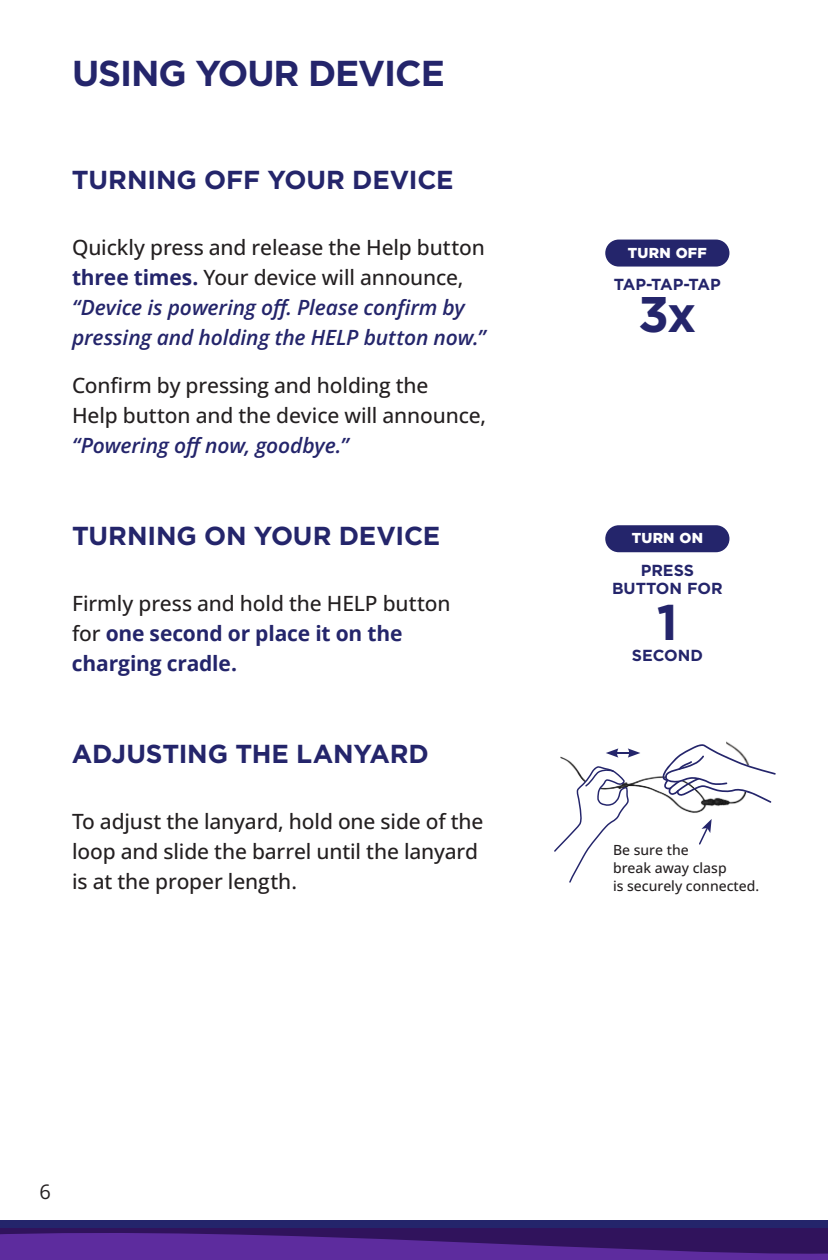
<style>
.page{position:relative;width:828px;height:1260px;background:#fff}
.page>*{position:absolute;margin:0;border:0;box-sizing:border-box;transform-origin:0 0}
.t1{font:700 50px "Gotham";color:#24256b}
.t2{font:700 36px "Gotham";letter-spacing:-.03em;color:#24256b}
.t3{font:700 26px "Gotham";letter-spacing:-.005em;color:#24256b}
.t4{font:italic 600 21px/30px "Open Sans";letter-spacing:-.005em;color:#24256b}
.t5{font:500 21px/30px "Open Sans";letter-spacing:-.005em;color:#231f20}
.t6{font:700 21px/30px "Open Sans";letter-spacing:-.005em;color:#24256b}
.t7{font:20px "Open Sans";color:#231f20}
.t8{font:700 16px/18px "Gotham";color:#24256b;text-align:center}
.t9{font:700 16px "Gotham";letter-spacing:-.045em;color:#24256b}
.t10{font:900 14.4px "Gotham";letter-spacing:.02em;color:#fff}
.t11{font:500 14px/18px "Open Sans";color:#231f20}
.s1{font-weight:500;font-style:normal;color:#231f20}
.s2{font-weight:700;font-style:normal}
.s3{font-weight:500;color:#231f20}
</style>
<div class="page">
<div style="left:0;top:1220px;width:828px;height:40px;background:#24256b"></div>
<div style="left:0;top:1228px;width:828px;height:32px;background:#30135c"></div>
<svg style="left:0;top:1233px;width:828px;height:27px"></svg>
<div style="left:605px;top:240px;width:124px;height:27px;background:#24256b;border-radius:14px"></div>
<div style="left:605px;top:525px;width:124px;height:27px;background:#24256b;border-radius:14px"></div>
<img style="left:560px;top:756px;width:177px;height:57px">
<svg style="left:554px;top:766px;width:75px;height:117px"></svg>
<svg style="left:660px;top:744px;width:116px;height:59px"></svg>
<svg style="left:606px;top:748px;width:34px;height:10px"></svg>
<svg style="left:699px;top:819px;width:13px;height:26px"></svg>
<hr style="left:827px;top:448px;width:1px;height:704px;background:#e3ecf7">
<h2 class="t2" style="left:72px;top:57px;width:374px">USING YOUR DEVICE</h2>
<p class="t3" style="left:72px;top:168px;width:383px">TURNING OFF YOUR DEVICE</p>
<p class="t4" style="left:72px;top:232px;width:415px"><span class="s1">Quickly press and release the Help button </span><span class="s2">three times.</span> <span class="s1">Your device will announce, </span>“Device is powering off. Please confirm by pressing and holding the HELP button now.”</p>
<p class="t5" style="left:72px;top:370px;width:416px">Confirm by pressing and holding the<br>Help button and the device will announce,</p>
<p class="t4" style="left:72px;top:430px;width:278px">“Powering off now, goodbye.”</p>
<p class="t3" style="left:72px;top:524px;width:370px">TURNING ON YOUR DEVICE</p>
<p class="t6" style="left:72px;top:590px;width:380px"><span class="s3">Firmly press and hold the HELP button for</span> one second or place it on the charging cradle.</p>
<p class="t3" style="left:72px;top:742px;width:358px">ADJUSTING THE LANYARD</p>
<p class="t5" style="left:72px;top:808px;width:413px">To adjust the lanyard, hold one side of the loop and slide the barrel until the lanyard is at the proper length.</p>
<p class="t7" style="left:40px;top:1181px;width:13px">6</p>
<p class="t10" style="left:628px;top:246px;width:81px">TURN OFF</p>
<p class="t9" style="left:614px;top:277px;width:108px">TAP-TAP-TAP</p>
<h1 class="t1" style="left:638px;top:292px;width:60px">3x</h1>
<p class="t10" style="left:632px;top:532px;width:73px">TURN ON</p>
<p class="t8" style="left:612px;top:562px;width:112px">PRESS<br>BUTTON FOR</p>
<h1 class="t1" style="left:657px;top:600px;width:23px">1</h1>
<p class="t8" style="left:632px;top:647px;width:73px">SECOND</p>
<p class="t11" style="left:613px;top:842px;width:148px">Be sure the<br>break away clasp<br>is securely connected.</p>
</div>
